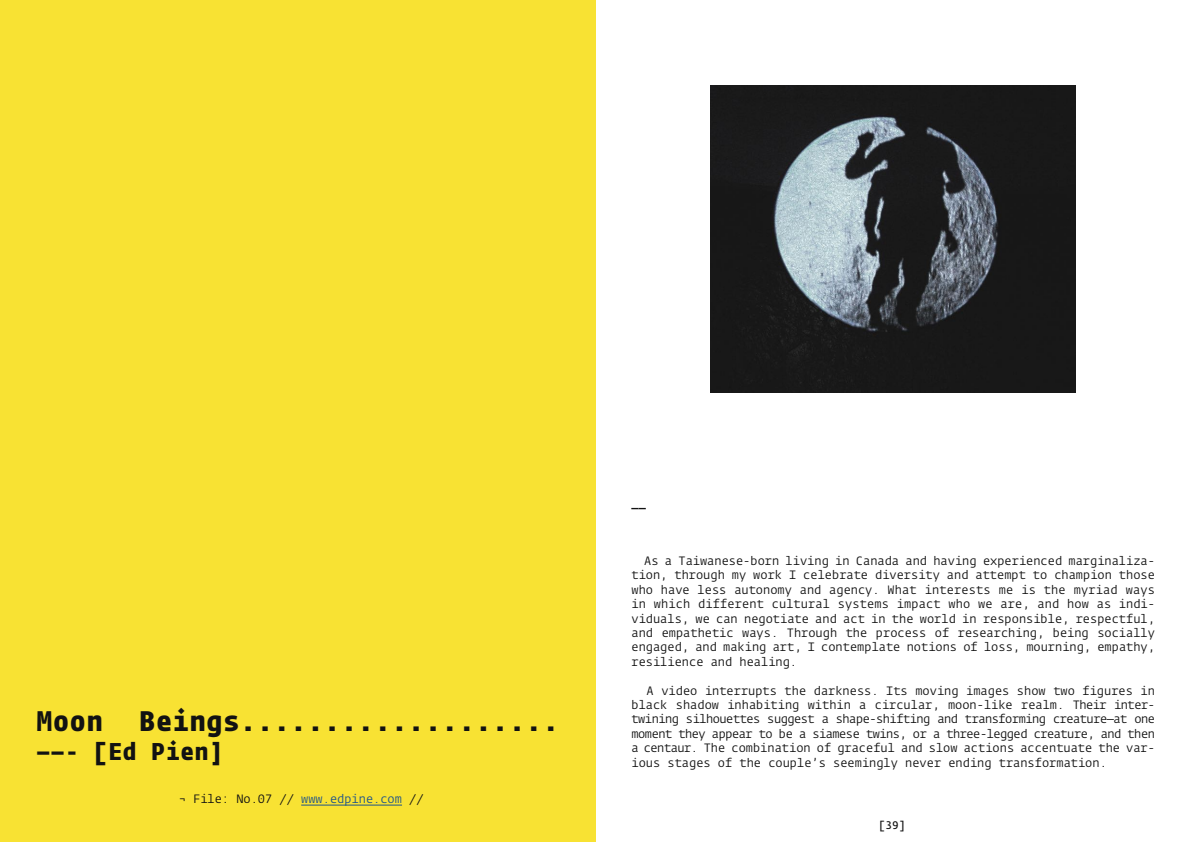
<style>
.page{position:relative;width:1191px;height:842px;background:#fff}
.page>*{position:absolute;margin:0;border:0;box-sizing:border-box;transform-origin:0 0}
.t1{font:700 28px "Fedra Mono";color:#121212}
.t2{font:700 24px "Fedra Mono";color:#121212}
.t3{font:12px/14.4px "Fedra Mono";color:#121212;text-align:justify}
.t4{font:500 12px "Fedra Mono";color:#121212}
.t5{font:11px "Fedra Mono";color:#121212}
.s1{color:#1f548a}
</style>
<div class="page">
<div style="left:0;top:0;width:595px;height:842px;background:#f8e233"></div>
<hr style="left:301px;top:805px;width:101px;height:1px;background:#1f548a">
<img style="left:710px;top:85px;width:365px;height:308px">
<h1 class="t1" style="left:36px;top:703px;width:69px">Moon</h1>
<h1 class="t1" style="left:139px;top:703px;width:422px">Beings...................</h1>
<h2 class="t2" style="left:36px;top:736px;width:189px">––- [Ed Pien]</h2>
<p class="t3" style="left:179px;top:792px;width:246px">¬ File: No.07 // <span class="s1">www.edpine.com</span> //</p>
<p class="t4" style="left:631px;top:496px;width:16px">__</p>
<p class="t3" style="left:631px;top:553px;width:525px;text-indent:13px">As a Taiwanese-born living in Canada and having experienced marginaliza&shy;tion, through my work I celebrate diversity and attempt to champion those who have less autonomy and agency. What interests me is the myriad ways in which different cultural systems impact who we are, and how as indi&shy;viduals, we can negotiate and act in the world in responsible, respectful, and empathetic ways. Through the process of researching, being socially engaged, and making art, I contemplate notions of loss, mourning, empathy, resilience and healing.</p>
<p class="t3" style="left:631px;top:683px;width:525px;text-indent:15px">A video interrupts the darkness. Its moving images show two figures in black shadow inhabiting within a circular, moon-like realm. Their inter&shy;twining silhouettes suggest a shape-shifting and transforming creature—at one moment they appear to be a siamese twins, or a three-legged creature, and then a centaur. The combination of graceful and slow actions accentuate the var&shy;ious stages of the couple’s seemingly never ending transformation.</p>
<p class="t5" style="left:879px;top:819px;width:28px">[39]</p>
</div>
